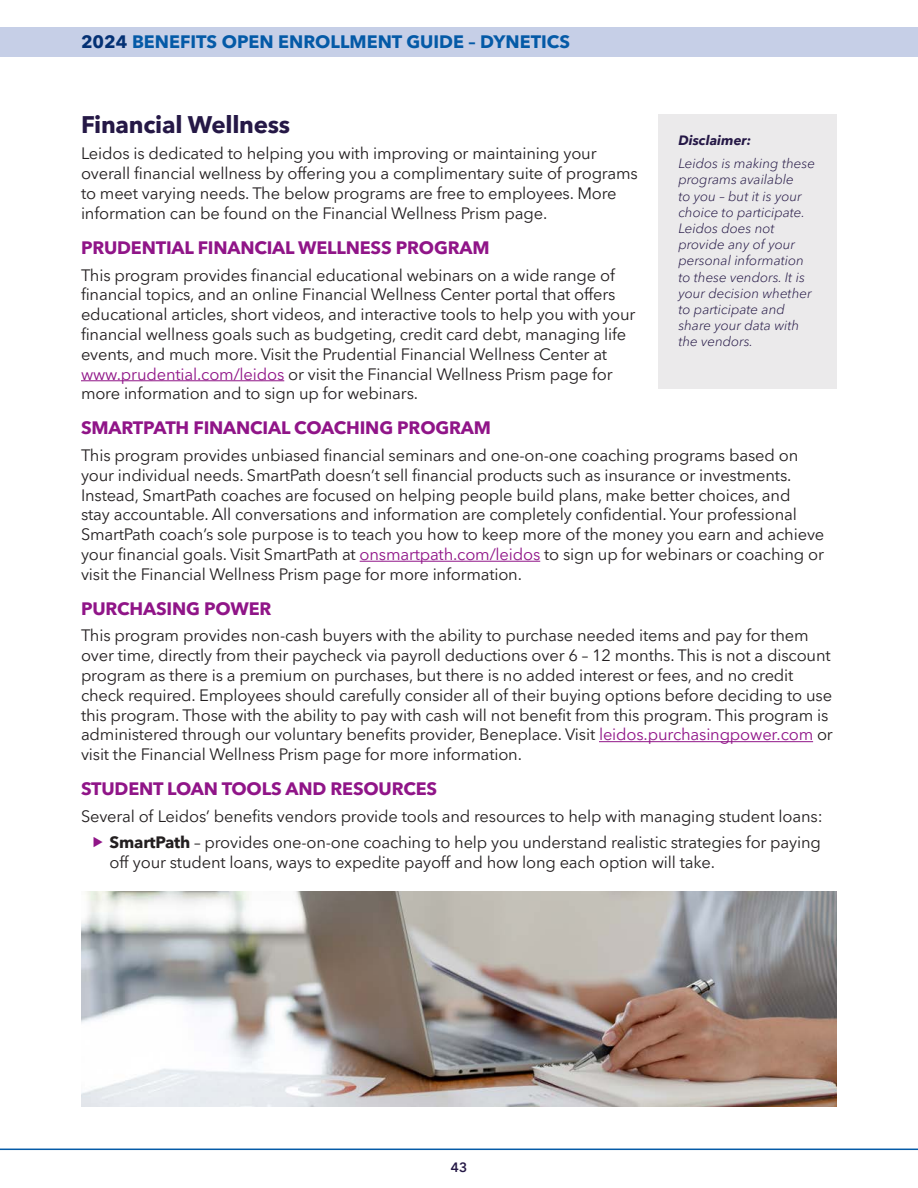
<style>
.page{position:relative;width:918px;height:1188px;background:#fff}
.page>*{position:absolute;margin:0;border:0;box-sizing:border-box;transform-origin:0 0}
.First_Subhead{font:700 24px "Avenir Next LT Pro";letter-spacing:-.01em;color:#251846}
.Second_subhead{font:700 18px "Avenir Next LT Pro";letter-spacing:-.01em;color:#901588}
.t1{font:700 18px "Avenir Next LT Pro";color:#045aa7}
.Body_copy{font:16.5px/19.8px "Avenir Next LT Pro";letter-spacing:-.01em;color:#231f20}
.Side_Text{font:italic 300 13.5px/16.2px "Avenir Next LT Pro";color:#251846}
.t2{font:italic 700 13.5px "Avenir Next LT Pro";color:#251846}
.t3{font:600 13.5px "Avenir Next LT Pro";color:#251846}
.s1{color:#043174}
.s2{color:#901588}
.s3{font-weight:700}
</style>
<div class="page">
<svg style="left:0;top:1149px;width:918px;height:2px"></svg>
<div style="left:0;top:27px;width:918px;height:29px;background:#c6cfe7"></div>
<hr style="left:81px;top:380px;width:203px;height:1px;background:#901588">
<hr style="left:360px;top:561px;width:180px;height:1px;background:#901588">
<hr style="left:599px;top:741px;width:214px;height:1px;background:#901588">
<div style="left:658px;top:115px;width:179px;height:274px;background:#ebeaeb"></div>
<img style="left:81px;top:891px;width:756px;height:216px">
<p class="t1" style="left:81px;top:31px;width:491px"><span class="s1">2024</span> BENEFITS OPEN ENROLLMENT GUIDE – DYNETICS</p>
<p class="First_Subhead" style="left:81px;top:110px;width:211px">Financial Wellness</p>
<p class="Body_copy" style="left:81px;top:144px;width:558px">Leidos is dedicated to helping you with improving or maintaining your overall financial wellness by offering you a complimentary suite of programs to meet varying needs. The below programs are free to employees. More information can be found on the Financial Wellness Prism page.</p>
<p class="Second_subhead" style="left:81px;top:237px;width:410px">PRUDENTIAL FINANCIAL WELLNESS PROGRAM</p>
<p class="Body_copy" style="left:81px;top:265px;width:556px">This program provides financial educational webinars on a wide range of financial topics, and an online Financial Wellness Center portal that offers educational articles, short videos, and interactive tools to help you with your financial wellness goals such as budgeting, credit card debt, managing life events, and much more. Visit the Prudential Financial Wellness Center at <span class="s2">www.prudential.com/leidos</span> or visit the Financial Wellness Prism page for more information and to sign up for webinars.</p>
<p class="Second_subhead" style="left:81px;top:417px;width:412px">SMARTPATH FINANCIAL COACHING PROGRAM</p>
<p class="Body_copy" style="left:81px;top:445px;width:745px">This program provides unbiased financial seminars and one-on-one coaching programs based on your individual needs. SmartPath doesn’t sell financial products such as insurance or investments.<br>Instead, SmartPath coaches are focused on helping people build plans, make better choices, and<br>stay accountable. All conversations and information are completely confidential. Your professional SmartPath coach’s sole purpose is to teach you how to keep more of the money you earn and achieve your financial goals. Visit SmartPath at <span class="s2">onsmartpath.com/leidos</span> to sign up for webinars or coaching or visit the Financial Wellness Prism page for more information.</p>
<p class="Second_subhead" style="left:81px;top:598px;width:192px">PURCHASING POWER</p>
<p class="Body_copy" style="left:81px;top:626px;width:753px">This program provides non-cash buyers with the ability to purchase needed items and pay for them over time, directly from their paycheck via payroll deductions over 6 – 12 months. This is not a discount program as there is a premium on purchases, but there is no added interest or fees, and no credit check required. Employees should carefully consider all of their buying options before deciding to use this program. Those with the ability to pay with cash will not benefit from this program. This program is administered through our voluntary benefits provider, Beneplace. Visit <span class="s2">leidos.purchasingpower.com</span> or visit the Financial Wellness Prism page for more information.</p>
<p class="Second_subhead" style="left:81px;top:778px;width:358px">STUDENT LOAN TOOLS AND RESOURCES</p>
<p class="Body_copy" style="left:81px;top:806px;width:743px">Several of Leidos’ benefits vendors provide tools and resources to help with managing student loans:</p>
<p class="Body_copy" style="left:110px;top:833px;width:713px"><span class="s3">SmartPath</span> – provides one-on-one coaching to help you understand realistic strategies for paying off your student loans, ways to expedite payoff and how long each option will take.</p>
<p class="t2" style="left:678px;top:132px;width:74px">Disclaimer:</p>
<p class="Side_Text" style="left:678px;top:155px;width:138px">Leidos is making these programs available<br>to you – but it is your choice to participate.<br>Leidos does not provide any of your personal information to these vendors. It is your decision whether to participate and share your data with the vendors.</p>
<p class="t3" style="left:451px;top:1159px;width:18px">43</p>
</div>
